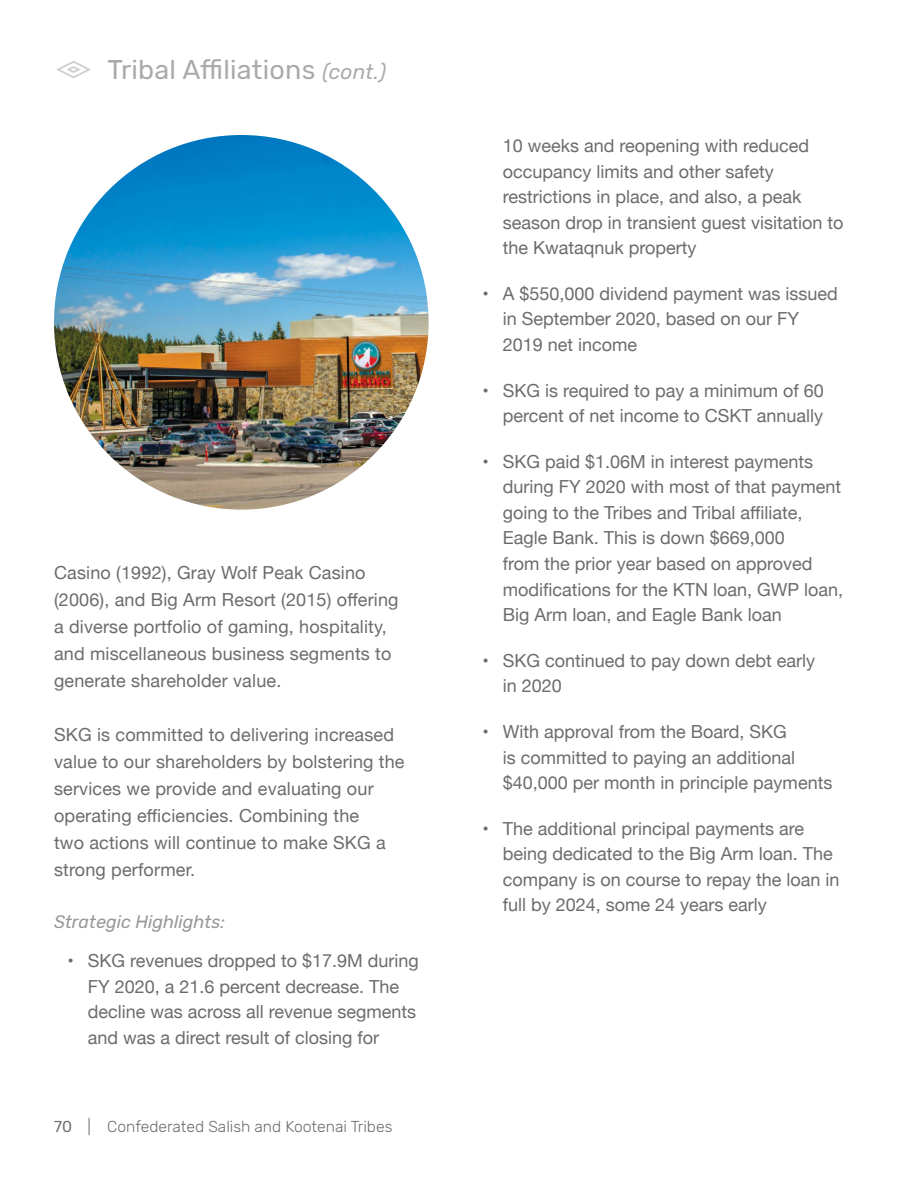
<style>
.page{position:relative;width:918px;height:1188px;background:#fff}
.page>*{position:absolute;margin:0;border:0;box-sizing:border-box;transform-origin:0 0}
.t1{font:27px "Rubik";letter-spacing:.01em;color:#a7a9ac}
.t2{font:18px/25.5px "Helvetica Neue";color:#6b6c6f}
.t3{font:italic 18px "Rubik";color:#949698}
.t4{font:300 15.75px "Rubik";color:#6b6c6f}
.s1{font-style:italic;font-size:21px}
.s2{font-weight:400}
</style>
<div class="page">
<img style="left:54px;top:135px;width:375px;height:375px;border-radius:187px">
<div style="left:57px;top:61px;width:33px;height:17px;border:2px solid #cfd0d2;border-radius:50%"></div>
<svg style="left:66px;top:65px;width:17px;height:9px"></svg>
<h1 class="t1" style="left:107px;top:55px;width:280px">Tribal Affiliations <span class="s1">(cont.)</span></h1>
<p class="t2" style="left:54px;top:560px;width:346px;line-height:27px">Casino (1992), Gray Wolf Peak Casino (2006), and Big Arm Resort (2015) offering a diverse portfolio of gaming, hospitality, and miscellaneous business segments to generate shareholder value.</p>
<p class="t2" style="left:54px;top:722px;width:352px;line-height:27px">SKG is committed to delivering increased value to our shareholders by bolstering the services we provide and evaluating our operating efficiencies. Combining the<br>two actions will continue to make SKG a strong performer.</p>
<p class="t3" style="left:54px;top:912px;width:172px">Strategic Highlights:</p>
<p class="t2" style="left:88px;top:949px;width:333px;text-indent:-20px">• SKG revenues dropped to $17.9M during FY 2020, a 21.6 percent decrease. The decline was across all revenue segments and was a direct result of closing for</p>
<p class="t4" style="left:54px;top:1118px;width:340px"><span class="s2">70</span> | Confederated Salish and Kootenai Tribes</p>
<p class="t2" style="left:503px;top:134px;width:342px">10 weeks and reopening with reduced occupancy limits and other safety restrictions in place, and also, a peak season drop in transient guest visitation to the Kwataqnuk property</p>
<p class="t2" style="left:503px;top:282px;width:337px;text-indent:-20px">• A $550,000 dividend payment was issued in September 2020, based on our FY<br>2019 net income</p>
<p class="t2" style="left:483px;top:379px;width:343px;text-align:right">• SKG is required to pay a minimum of 60 percent of net income to CSKT annually</p>
<p class="t2" style="left:503px;top:450px;width:342px;text-indent:-20px">• SKG paid $1.06M in interest payments during FY 2020 with most of that payment going to the Tribes and Tribal affiliate, Eagle Bank. This is down $669,000<br>from the prior year based on approved modifications for the KTN loan, GWP loan, Big Arm loan, and Eagle Bank loan</p>
<p class="t2" style="left:503px;top:649px;width:314px;text-indent:-20px">• SKG continued to pay down debt early in 2020</p>
<p class="t2" style="left:503px;top:720px;width:331px;text-indent:-20px">• With approval from the Board, SKG<br>is committed to paying an additional $40,000 per month in principle payments</p>
<p class="t2" style="left:503px;top:817px;width:338px;text-indent:-20px">• The additional principal payments are being dedicated to the Big Arm loan. The company is on course to repay the loan in full by 2024, some 24 years early</p>
</div>
